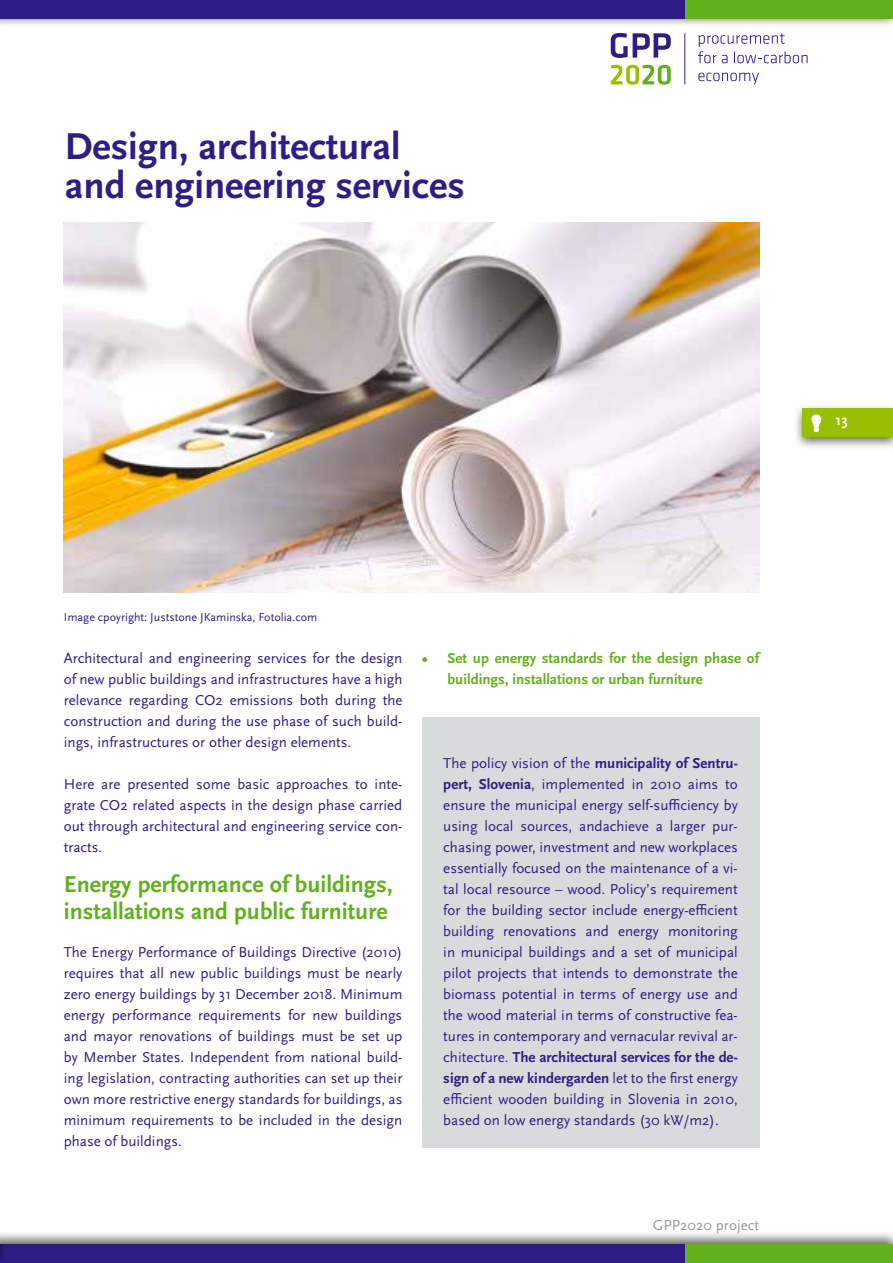
<style>
.page{position:relative;width:893px;height:1263px;background:#fff}
.page>*{position:absolute;margin:0;border:0;box-sizing:border-box;transform-origin:0 0}
.t1{font:700 39px/39px "Scala Sans Pro";color:#2e1d86}
.t2{font:700 24px/27px "Scala Sans Pro";color:#63b01f}
.t3{font:15px/21px "Scala Sans Pro";color:#2e1d86;text-align:justify}
.t4{font:700 15px/21px "Scala Sans Pro";color:#63b01f}
.t5{font:15px "Scala Sans Pro";color:#98989c}
.t6{font:700 15px "Scala Sans Pro";color:#fff}
.t7{font:12px "Scala Sans Pro";color:#2e1d86}
.s1{font-weight:700}
</style>
<div class="page">
<div style="left:793px;top:403px;width:100px;height:47px;background:#000;opacity:.6"></div>
<div style="left:802px;top:408px;width:91px;height:28px;background:#98c000"></div>
<div style="left:0;top:1231px;width:893px;height:32px;background:#000;opacity:.6"></div>
<div style="left:0;top:1244px;width:685px;height:19px;background:#2e1d86"></div>
<div style="left:685px;top:1244px;width:208px;height:19px;background:#63b01f"></div>
<div style="left:0;top:1231px;width:9px;height:32px;background:#000;opacity:.6"></div>
<svg style="left:0;top:1244px;width:1px;height:19px"></svg>
<div style="left:0;top:0;width:893px;height:28px;background:#000;opacity:.6"></div>
<div style="left:0;top:0;width:685px;height:19px;background:#2e1d86"></div>
<div style="left:685px;top:0;width:208px;height:19px;background:#63b01f"></div>
<svg style="left:611px;top:33px;width:60px;height:25px"></svg>
<svg style="left:611px;top:65px;width:60px;height:20px"></svg>
<hr style="left:684px;top:33px;width:1px;height:51px;background:#2e1d86">
<svg style="left:698px;top:33px;width:109px;height:30px"></svg>
<svg style="left:698px;top:73px;width:61px;height:11px"></svg>
<svg style="left:811px;top:414px;width:10px;height:18px"></svg>
<img style="left:64px;top:222px;width:695px;height:370px">
<div style="left:422px;top:717px;width:337px;height:431px;background:#d8dbdc"></div>
<h1 class="t1" style="left:65px;top:127px;width:402px">Design, architectural and engineering services</h1>
<p class="t7" style="left:64px;top:610px;width:255px">Image cpoyright: Juststone JKaminska, Fotolia.com</p>
<p class="t3" style="left:64px;top:648px;width:340px">Architectural and engineering services for the design of new public buildings and infrastructures have a high relevance regarding CO2 emissions both during the construction and during the use phase of such build&shy;ings, infrastructures or other design elements.</p>
<p class="t3" style="left:64px;top:774px;width:340px">Here are presented some basic approaches to inte&shy;grate CO2 related aspects in the design phase carried out through architectural and engineering service con&shy;tracts.</p>
<h2 class="t2" style="left:64px;top:870px;width:331px">Energy performance of buildings, installations and public furniture</h2>
<p class="t3" style="left:64px;top:942px;width:340px">The Energy Performance of Buildings Directive (2010) requires that all new public buildings must be nearly zero energy buildings by 31 December 2018. Minimum energy performance requirements for new buildings and mayor renovations of buildings must be set up by Member States. Independent from national build&shy;ing legislation, contracting authorities can set up their own more restrictive energy standards for buildings, as minimum requirements to be included in the design phase of buildings.</p>
<p class="t4" style="left:447px;top:648px;width:313px;text-indent:-25px">• Set up energy standards for the design phase of buildings, installations or urban furniture</p>
<p class="t3" style="left:443px;top:753px;width:296px">The policy vision of the <span class="s1">municipality of Sentru&shy;pert, Slovenia</span>, implemented in 2010 aims to ensure the municipal energy self-sufficiency by using local sources, andachieve a larger pur&shy;chasing power, investment and new workplaces essentially focused on the maintenance of a vi&shy;tal local resource – wood. Policy’s requirement for the building sector include energy-efficient building renovations and energy monitoring in municipal buildings and a set of municipal pilot projects that intends to demonstrate the biomass potential in terms of energy use and the wood material in terms of constructive fea&shy;tures in contemporary and vernacular revival ar&shy;chitecture. <span class="s1">The architectural services for the de&shy;sign of a new kindergarden</span> let to the first energy efficient wooden building in Slovenia in 2010, based on low energy standards (30 kW/m2).</p>
<p class="t5" style="left:653px;top:1216px;width:108px">GPP2020 project</p>
<p class="t6" style="left:836px;top:411px;width:14px">13</p>
</div>
